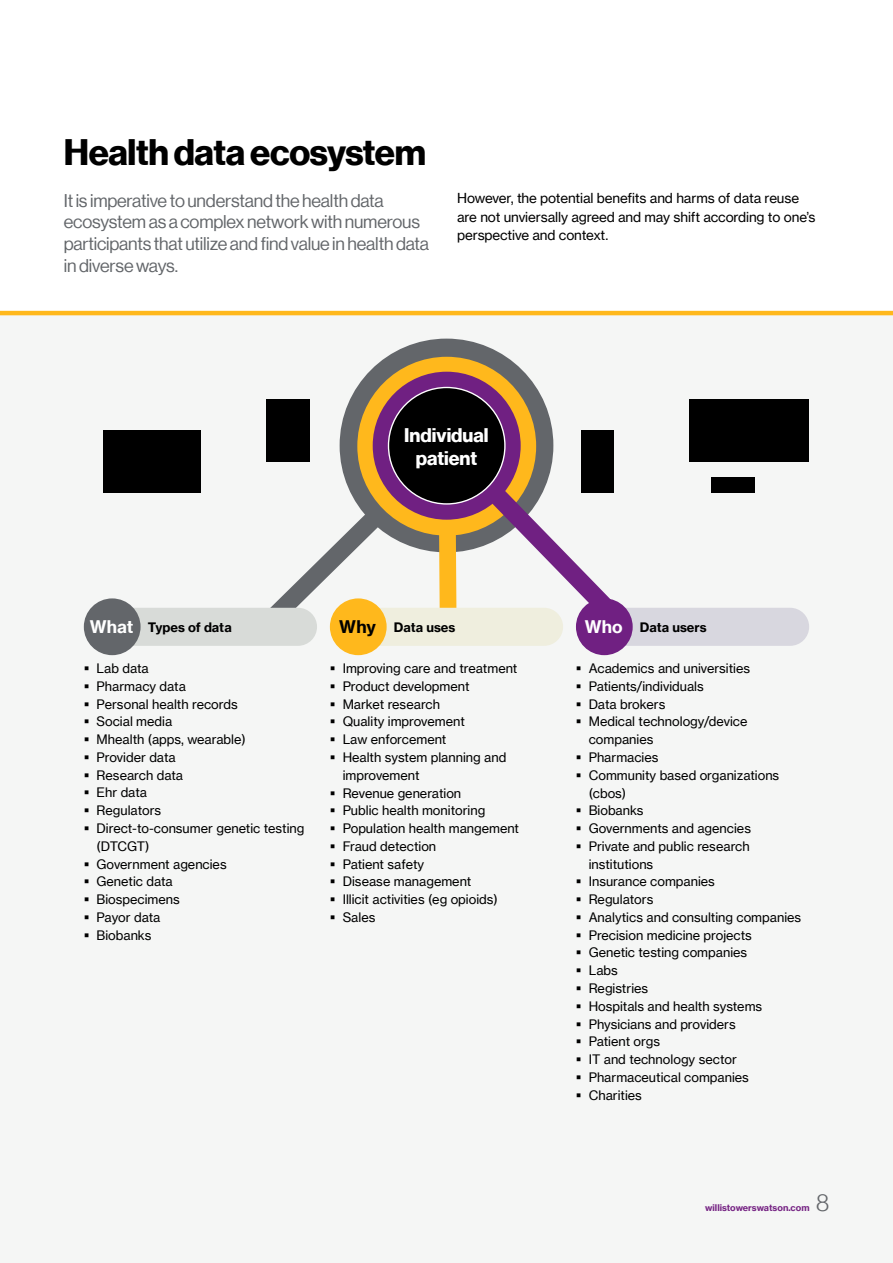
<style>
.page{position:relative;width:893px;height:1263px;background:#fff}
.page>*{position:absolute;margin:0;border:0;box-sizing:border-box;transform-origin:0 0}
.t1{font:36px "N Haas Grotesk DS Pro 75 Bd";letter-spacing:-.01em;color:#000}
.t2{font:24px "N Haas Grotesk DS Pro 45 Lt";color:#63666a}
.t3{font:19.2px/23.1px "N Haas Grotesk DS Pro 75 Bd";color:#fff;text-align:center}
.t4{font:18px/21.6px "N Haas Grotesk DS Pro 55 Rg";letter-spacing:-.01em;color:#63666a}
.t5{font:17.1px "N Haas Grotesk TX Pro 75 Bd";color:#fff}
.t6{font:17.1px "N Haas Grotesk TX Pro 75 Bd";color:#000}
.t7{font:13.5px/18.8px "N Haas Grotesk TX Pro 55 Rg";letter-spacing:-.01em;color:#000}
.t8{font:12.75px/17.7px "N Haas Grotesk TX Pro 55 Rg";color:#000}
.t9{font:12.75px "N Haas Grotesk TX Pro 75 Bd";color:#000}
.t10{font:9px "N Haas Grotesk TX Pro 75 Bd";color:#752383}
</style>
<div class="page">
<div style="left:0;top:313px;width:893px;height:950px;background:#f5f6f5"></div>
<div style="left:340px;top:339px;width:213px;height:213px;background:#63666a;border-radius:50%"></div>
<div style="left:357px;top:357px;width:179px;height:179px;background:#ffb81c;border-radius:50%"></div>
<div style="left:373px;top:372px;width:148px;height:148px;background:#702082;border-radius:50%"></div>
<div style="left:389px;top:388px;width:116px;height:116px;background:#000;border-radius:50%"></div>
<svg style="left:488px;top:486px;width:121px;height:153px"></svg>
<svg style="left:439px;top:535px;width:18px;height:73px"></svg>
<svg style="left:270px;top:511px;width:111px;height:126px"></svg>
<div style="left:93px;top:608px;width:224px;height:38px;background:#d8dbd8;border-radius:19px"></div>
<div style="left:84px;top:598px;width:57px;height:57px;background:#63666a;border-radius:50%"></div>
<div style="left:339px;top:608px;width:224px;height:38px;background:#efeede;border-radius:19px"></div>
<div style="left:330px;top:598px;width:57px;height:57px;background:#ffb81c;border-radius:50%"></div>
<div style="left:585px;top:608px;width:224px;height:38px;background:#d8d7df;border-radius:19px"></div>
<div style="left:576px;top:598px;width:57px;height:57px;background:#702082;border-radius:50%"></div>
<div style="left:103px;top:430px;width:98px;height:63px;background:#000"></div>
<div style="left:581px;top:430px;width:33px;height:63px;background:#000"></div>
<div style="left:266px;top:399px;width:43px;height:62px;background:#000"></div>
<div style="left:711px;top:477px;width:44px;height:16px;background:#000"></div>
<div style="left:690px;top:399px;width:119px;height:62px;background:#000"></div>
<hr style="left:0;top:311px;width:893px;height:4px;background:#ffb81c">
<h1 class="t1" style="left:64px;top:132px;width:364px">Health data ecosystem</h1>
<h3 class="t4" style="left:64px;top:190px;width:367px">It is imperative to understand the health data ecosystem as a complex network with numerous participants that utilize and find value in health data in diverse ways.</h3>
<p class="t7" style="left:457px;top:188px;width:360px">However, the potential benefits and harms of data reuse are not unviersally agreed and may shift according to one’s perspective and context.</p>
<h3 class="t3" style="left:404px;top:424px;width:86px">Individual patient</h3>
<h3 class="t5" style="left:90px;top:616px;width:45px">What</h3>
<p class="t9" style="left:148px;top:619px;width:86px">Types of data</p>
<h3 class="t6" style="left:339px;top:616px;width:38px">Why</h3>
<p class="t9" style="left:394px;top:619px;width:63px">Data uses</p>
<h3 class="t5" style="left:585px;top:616px;width:39px">Who</h3>
<p class="t9" style="left:640px;top:619px;width:68px">Data users</p>
<p class="t8" style="left:97px;top:659px;width:209px">Lab data<br>Pharmacy data<br>Personal health records<br>Social media<br>Mhealth (apps, wearable)<br>Provider data<br>Research data<br>Ehr data<br>Regulators<br>Direct-to-consumer genetic testing (DTCGT)<br>Government agencies<br>Genetic data<br>Biospecimens<br>Payor data<br>Biobanks</p>
<p class="t8" style="left:343px;top:660px;width:178px">Improving care and treatment<br>Product development<br>Market research<br>Quality improvement<br>Law enforcement<br>Health system planning and improvement<br>Revenue generation<br>Public health monitoring<br>Population health mangement<br>Fraud detection<br>Patient safety<br>Disease management<br>Illicit activities (eg opioids)<br>Sales</p>
<p class="t8" style="left:589px;top:660px;width:214px">Academics and universities<br>Patients/individuals<br>Data brokers<br>Medical technology/device companies<br>Pharmacies<br>Community based organizations (cbos)<br>Biobanks<br>Governments and agencies<br>Private and public research institutions<br>Insurance companies<br>Regulators<br>Analytics and consulting companies<br>Precision medicine projects<br>Genetic testing companies<br>Labs<br>Registries<br>Hospitals and health systems<br>Physicians and providers<br>Patient orgs<br>IT and technology sector<br>Pharmaceutical companies<br>Charities</p>
<p class="t10" style="left:705px;top:1202px;width:106px">willistowerswatson.com</p>
<h2 class="t2" style="left:816px;top:1189px;width:15px">8</h2>
</div>
